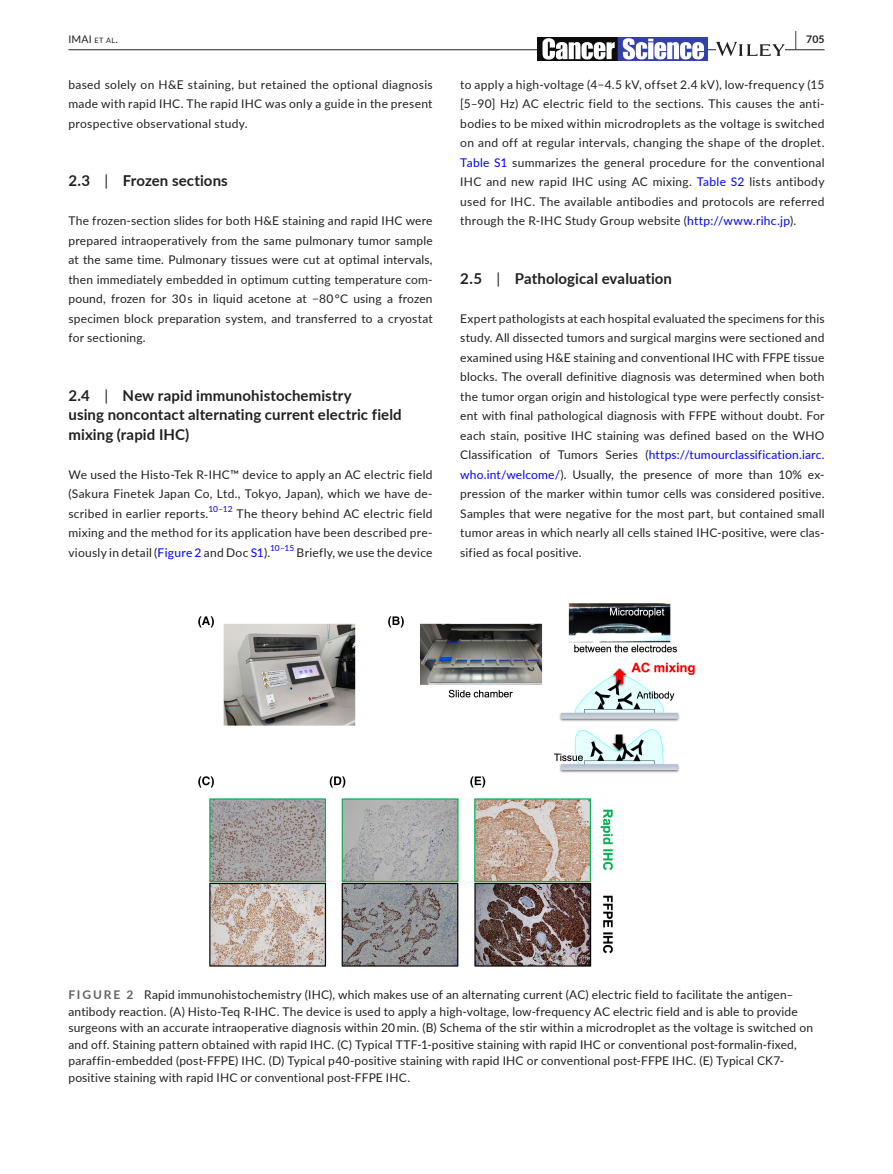
<style>
.page{position:relative;width:893px;height:1174px;background:#fff}
.page>*{position:absolute;margin:0;border:0;box-sizing:border-box;transform-origin:0 0}
.t1{font:700 15px/19.5px "Lato";letter-spacing:.005em;color:#231f20}
.t2{font:12px/19.5px "Lato";letter-spacing:.015em;color:#231f20;text-align:justify}
.t3{font:10.5px "Lato";color:#231f20}
.t4{font:700 10.5px "Lato";color:#231f20}
.t5{font:8.4px "Lato";letter-spacing:.01em;color:#00f}
.s1{font-size:7.35px}
.s2{font-size:19.5px}
.s3{color:#00f}
.s4{font-weight:400}
.s5{font-weight:700;color:#636366}
</style>
<div class="page">
<hr style="left:68px;top:49px;width:756px;height:1px;background:#231f20">
<img style="left:537px;top:37px;width:171px;height:24px">
<svg style="left:716px;top:42px;width:69px;height:14px"></svg>
<img style="left:198px;top:603px;width:497px;height:364px">
<p class="t3" style="left:68px;top:31px;width:51px">IMAI <span class="s1">et al</span>.</p>
<p class="t4" style="left:795px;top:31px;width:31px"><span class="s2">|</span> 705</p>
<p class="t2" style="left:68px;top:74px;width:366px">based solely on H&amp;E staining, but retained the optional diagnosis made with rapid IHC. The rapid IHC was only a guide in the present prospective observational study.</p>
<p class="t2" style="left:460px;top:74px;width:366px">to apply a high-voltage (4−4.5 kV, offset 2.4 kV), low-frequency (15 [5–90] Hz) AC electric field to the sections. This causes the anti&shy;bodies to be mixed within microdroplets as the voltage is switched on and off at regular intervals, changing the shape of the droplet.<br><span class="s3">Table S1</span> summarizes the general procedure for the conventional IHC and new rapid IHC using AC mixing. <span class="s3">Table S2</span> lists antibody used for IHC. The available antibodies and protocols are referred through the R-IHC Study Group website (<span class="s3">http://www.rihc.jp</span>).</p>
<p class="t1" style="left:68px;top:170px;width:161px">2.3 <span class="s4">|</span> Frozen sections</p>
<p class="t2" style="left:68px;top:210px;width:366px">The frozen-section slides for both H&amp;E staining and rapid IHC were prepared intraoperatively from the same pulmonary tumor sample at the same time. Pulmonary tissues were cut at optimal intervals, then immediately embedded in optimum cutting temperature com&shy;pound, frozen for 30 s in liquid acetone at −80 °C using a frozen specimen block preparation system, and transferred to a cryostat for sectioning.</p>
<p class="t1" style="left:460px;top:268px;width:213px">2.5 <span class="s4">|</span> Pathological evaluation</p>
<p class="t2" style="left:460px;top:308px;width:366px">Expert pathologists at each hospital evaluated the specimens for this study. All dissected tumors and surgical margins were sectioned and examined using H&amp;E staining and conventional IHC with FFPE tissue blocks. The overall definitive diagnosis was determined when both the tumor organ origin and histological type were perfectly consist&shy;ent with final pathological diagnosis with FFPE without doubt. For each stain, positive IHC staining was defined based on the WHO Classification of Tumors Series (<span class="s3">https://tumourclassification.iarc. who.int/welcome/</span>). Usually, the presence of more than 10% ex&shy;pression of the marker within tumor cells was considered positive.<br>Samples that were negative for the most part, but contained small tumor areas in which nearly all cells stained IHC-positive, were clas&shy;sified as focal positive.</p>
<p class="t1" style="left:68px;top:385px;width:335px">2.4 <span class="s4">|</span> New rapid immunohistochemistry<br>using noncontact alternating current electric field mixing (rapid IHC)</p>
<p class="t2" style="left:68px;top:464px;width:366px">We used the Histo-Tek R-IHC™ device to apply an AC electric field (Sakura Finetek Japan Co, Ltd., Tokyo, Japan), which we have de&shy;scribed in earlier reports.</p>
<p class="t5" style="left:208px;top:503px;width:26px">10–12</p>
<p class="t2" style="left:68px;top:503px;width:366px;text-indent:168px">The theory behind AC electric field mixing and the method for its application have been described pre&shy;viously in detail (<span class="s3">Figure 2</span> and Doc <span class="s3">S1</span>).</p>
<p class="t5" style="left:270px;top:542px;width:26px">10–15</p>
<p class="t2" style="left:297px;top:542px;width:138px">Briefly, we use the device</p>
<p class="t2" style="left:68px;top:986px;width:746px;line-height:16.5px;text-align:left"><span class="s5">FIGURE 2</span> Rapid immunohistochemistry (IHC), which makes use of an alternating current (AC) electric field to facilitate the antigen– antibody reaction. (A) Histo-Teq R-IHC. The device is used to apply a high-voltage, low-frequency AC electric field and is able to provide surgeons with an accurate intraoperative diagnosis within 20 min. (B) Schema of the stir within a microdroplet as the voltage is switched on and off. Staining pattern obtained with rapid IHC. (C) Typical TTF-1-positive staining with rapid IHC or conventional post-formalin-fixed, paraffin-embedded (post-FFPE) IHC. (D) Typical p40-positive staining with rapid IHC or conventional post-FFPE IHC. (E) Typical CK7- positive staining with rapid IHC or conventional post-FFPE IHC.</p>
</div>
